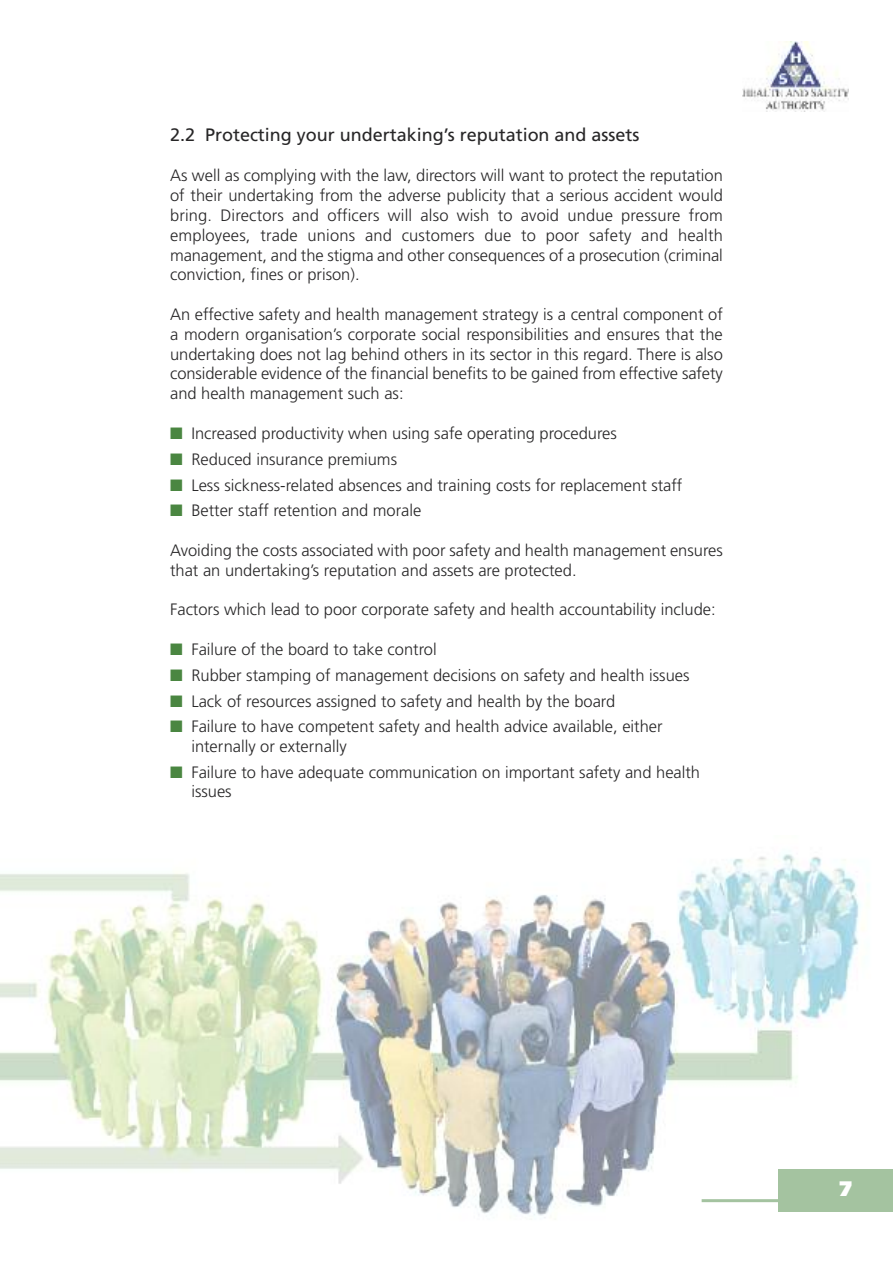
<style>
.page{position:relative;width:893px;height:1263px;background:#fff}
.page>*{position:absolute;margin:0;border:0;box-sizing:border-box;transform-origin:0 0}
.t1{font:900 21px "Frutiger";color:#fff}
.t2{font:18px "Frutiger";color:#272627}
.t3{font:300 16.5px/19.8px "Frutiger";color:#272627}
.s1{color:#4a8641}
</style>
<div class="page">
<img style="left:743px;top:42px;width:106px;height:69px">
<img style="left:0;top:854px;width:864px;height:365px">
<div style="left:778px;top:1169px;width:115px;height:43px;background:#a4c3a0"></div>
<hr style="left:702px;top:1199px;width:95px;height:3px;background:#a4c3a0">
<p class="t2" style="left:170px;top:128px;width:471px">2.2 Protecting your undertaking’s reputation and assets</p>
<p class="t3" style="left:170px;top:167px;width:554px;text-align:justify">As well as complying with the law, directors will want to protect the reputation of their undertaking from the adverse publicity that a serious accident would bring. Directors and officers will also wish to avoid undue pressure from employees, trade unions and customers due to poor safety and health management, and the stigma and other consequences of a prosecution (criminal conviction, fines or prison).</p>
<p class="t3" style="left:170px;top:306px;width:554px;text-align:justify">An effective safety and health management strategy is a central component of a modern organisation’s corporate social responsibilities and ensures that the undertaking does not lag behind others in its sector in this regard. There is also considerable evidence of the financial benefits to be gained from effective safety and health management such as:</p>
<p class="t3" style="left:170px;top:425px;width:448px"><span class="s1">■</span> Increased productivity when using safe operating procedures</p>
<p class="t3" style="left:170px;top:450px;width:229px"><span class="s1">■</span> Reduced insurance premiums</p>
<p class="t3" style="left:170px;top:476px;width:514px"><span class="s1">■</span> Less sickness-related absences and training costs for replacement staff</p>
<p class="t3" style="left:170px;top:502px;width:253px"><span class="s1">■</span> Better staff retention and morale</p>
<p class="t3" style="left:170px;top:541px;width:554px">Avoiding the costs associated with poor safety and health management ensures that an undertaking’s reputation and assets are protected.</p>
<p class="t3" style="left:170px;top:601px;width:547px">Factors which lead to poor corporate safety and health accountability include:</p>
<p class="t3" style="left:170px;top:641px;width:268px"><span class="s1">■</span> Failure of the board to take control</p>
<p class="t3" style="left:170px;top:666px;width:521px"><span class="s1">■</span> Rubber stamping of management decisions on safety and health issues</p>
<p class="t3" style="left:170px;top:692px;width:447px"><span class="s1">■</span> Lack of resources assigned to safety and health by the board</p>
<p class="t3" style="left:191px;top:718px;width:473px;text-indent:-21px"><span class="s1">■</span> Failure to have competent safety and health advice available, either internally or externally</p>
<p class="t3" style="left:191px;top:763px;width:510px;text-indent:-21px"><span class="s1">■</span> Failure to have adequate communication on important safety and health issues</p>
<p class="t1" style="left:839px;top:1180px;width:14px">7</p>
</div>
